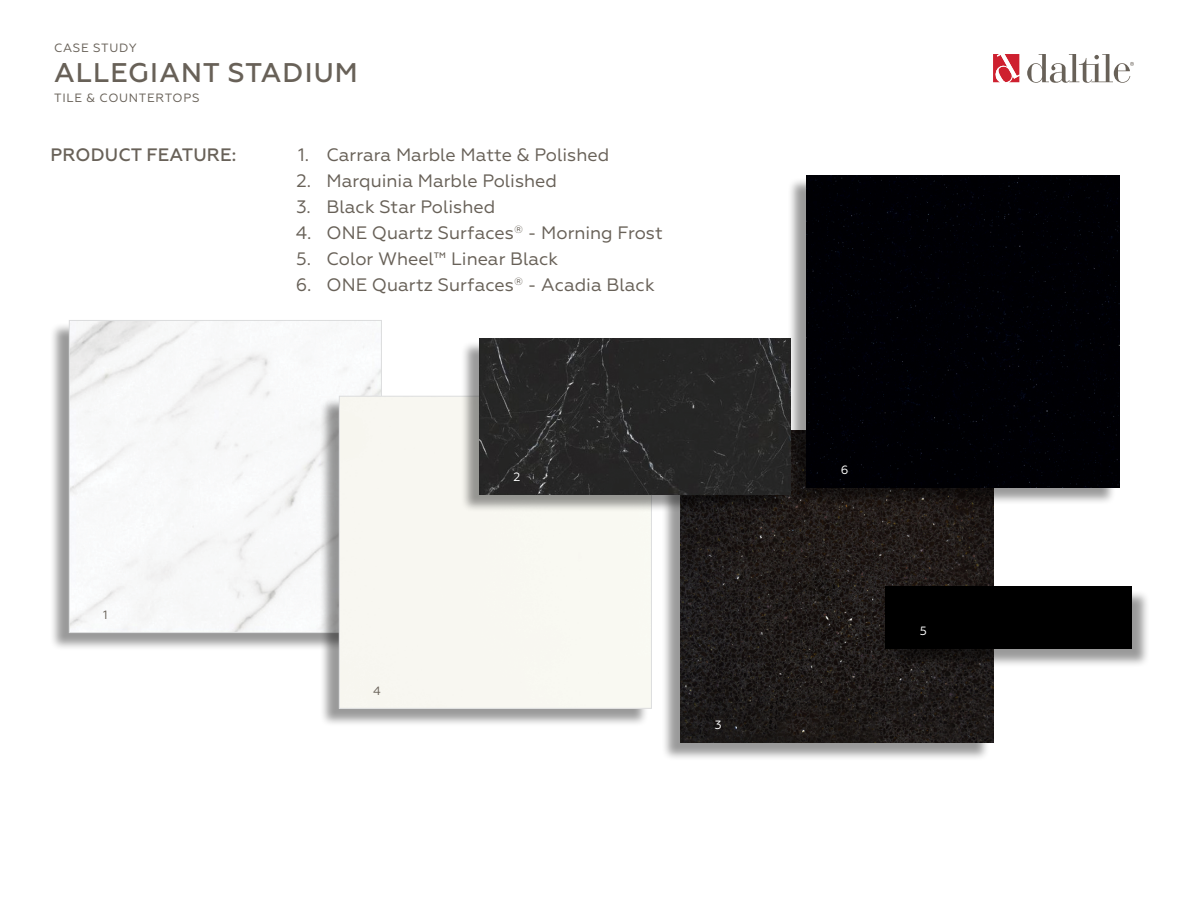
<style>
.page{position:relative;width:1188px;height:918px;background:#fff}
.page>*{position:absolute;margin:0;border:0;box-sizing:border-box;transform-origin:0 0}
.t1{font:500 27px "Geometria";letter-spacing:.04em;color:#686158}
.t2{font:18px "Geometria";color:#686158}
.t3{font:500 18px "Geometria";letter-spacing:.01em;color:#686158}
.t4{font:12px "Geometria";letter-spacing:.06em;color:#686158}
.t5{font:12px "Geometria";color:#fff}
</style>
<div class="page">
<svg style="left:993px;top:54px;width:26px;height:29px"></svg>
<svg style="left:1027px;top:54px;width:107px;height:29px"></svg>
<div style="left:50px;top:322px;width:329px;height:329px;background:#000;opacity:.4"></div>
<img style="left:71px;top:322px;width:309px;height:309px">
<div style="left:662px;top:433px;width:328px;height:328px;background:#000;opacity:.4"></div>
<img style="left:681px;top:505px;width:312px;height:238px">
<div style="left:788px;top:177px;width:328px;height:328px;background:#000;opacity:.4"></div>
<div style="left:807px;top:175px;width:312px;height:312px;background:#000004"></div>
<div style="left:320px;top:398px;width:329px;height:329px;background:#000;opacity:.4"></div>
<div style="left:341px;top:398px;width:309px;height:309px;background:#f8f7f1"></div>
<div style="left:888px;top:589px;width:262px;height:79px;background:#000;opacity:.4"></div>
<div style="left:886px;top:587px;width:246px;height:62px;background:#000"></div>
<div style="left:460px;top:340px;width:328px;height:172px;background:#000;opacity:.4"></div>
<img style="left:480px;top:339px;width:311px;height:155px">
<p class="t4" style="left:54px;top:41px;width:84px">CASE STUDY</p>
<h1 class="t1" style="left:54px;top:57px;width:305px">ALLEGIANT STADIUM</h1>
<p class="t4" style="left:54px;top:91px;width:147px">TILE &amp; COUNTERTOPS</p>
<p class="t3" style="left:50px;top:145px;width:188px">PRODUCT FEATURE:</p>
<p class="t2" style="left:298px;top:145px;width:313px">1. Carrara Marble Matte &amp; Polished</p>
<p class="t2" style="left:296px;top:171px;width:262px">2. Marquinia Marble Polished</p>
<p class="t2" style="left:296px;top:197px;width:200px">3. Black Star Polished</p>
<p class="t2" style="left:296px;top:223px;width:368px">4. ONE Quartz Surfaces<sup>®</sup> - Morning Frost</p>
<p class="t2" style="left:296px;top:249px;width:264px">5. Color Wheel™ Linear Black</p>
<p class="t2" style="left:296px;top:275px;width:360px">6. ONE Quartz Surfaces<sup>®</sup> - Acadia Black</p>
<p class="t4" style="left:103px;top:608px;width:6px">1</p>
<p class="t4" style="left:373px;top:684px;width:9px">4</p>
<p class="t5" style="left:513px;top:469px;width:8px">2</p>
<p class="t5" style="left:715px;top:718px;width:8px">3</p>
<p class="t5" style="left:841px;top:463px;width:9px">6</p>
<p class="t5" style="left:920px;top:624px;width:9px">5</p>
</div>
